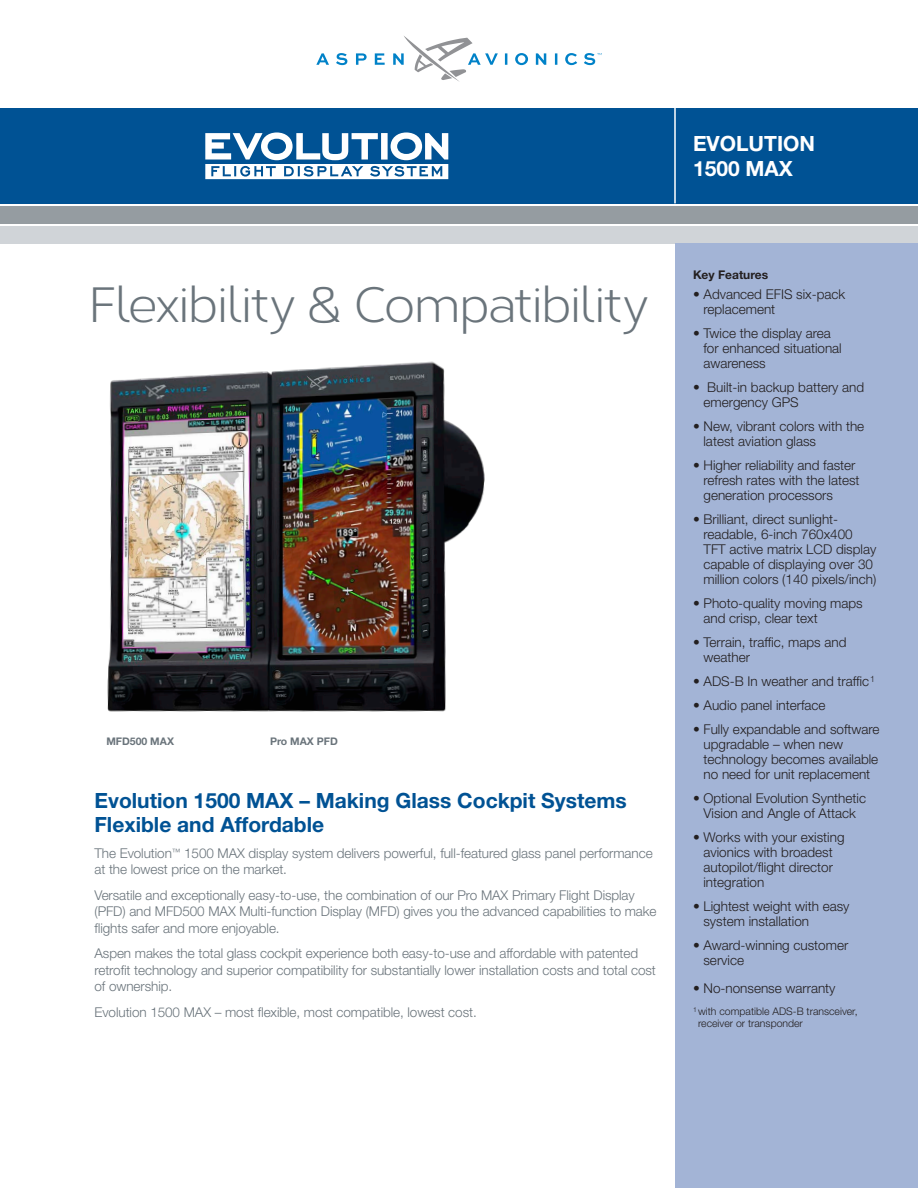
<style>
.page{position:relative;width:918px;height:1188px;background:#fff}
.page>*{position:absolute;margin:0;border:0;box-sizing:border-box;transform-origin:0 0}
.Headline_37{font:49.5px "Corbert";letter-spacing:-.04em;color:#6a747b}
.Subhead{font:700 21px/24px "Helvetica Neue LT Std";color:#005294}
.Product_Line{font:700 21px/25.2px "Helvetica Neue LT Std";color:#fff}
.t1{font:300 13.5px/15px "Helvetica Neue LT Std";color:#231f20}
.Body_9_11{font:300 13.5px/16.5px "Helvetica Neue LT Std";letter-spacing:-.005em;color:#6a747b}
.Key_Features{font:700 12px "Helvetica Neue LT Std";color:#231f20}
.Configurator{font:300 10.5px/12.6px "Helvetica Neue LT Std";color:#231f20}
.t2{font:700 10.5px "Helvetica Neue LT Std";color:#6a747b}
</style>
<div class="page">
<div style="left:0;top:206px;width:918px;height:18px;background:#959ca1"></div>
<div style="left:0;top:226px;width:918px;height:18px;background:#d0d4d8"></div>
<svg style="left:316px;top:36px;width:286px;height:46px"></svg>
<div style="left:0;top:108px;width:675px;height:95px;background:#005294"></div>
<svg style="left:205px;top:132px;width:243px;height:47px"></svg>
<div style="left:675px;top:244px;width:243px;height:944px;background:#a3b4d6"></div>
<div style="left:675px;top:108px;width:243px;height:95px;background:#005294"></div>
<img style="left:107px;top:361px;width:378px;height:351px">
<hr style="left:674px;top:108px;width:2px;height:95px;background:#fff">
<p class="Product_Line" style="left:693px;top:130px;width:124px">EVOLUTION<br>1500 MAX</p>
<p class="Headline_37" style="left:88px;top:269px;width:562px">Flexibility &amp; Compatibility</p>
<p class="t2" style="left:106px;top:735px;width:69px">MFD500 MAX</p>
<p class="t2" style="left:270px;top:735px;width:69px">Pro MAX PFD</p>
<p class="Subhead" style="left:94px;top:789px;width:534px">Evolution 1500 MAX – Making Glass Cockpit Systems<br>Flexible and Affordable</p>
<p class="Body_9_11" style="left:94px;top:845px;width:560px">The Evolution<sup>™</sup> 1500 MAX display system delivers powerful, full-featured glass panel performance at the lowest price on the market.</p>
<p class="Body_9_11" style="left:94px;top:887px;width:564px">Versatile and exceptionally easy-to-use, the combination of our Pro MAX Primary Flight Display (PFD) and MFD500 MAX Multi-function Display (MFD) gives you the advanced capabilities to make flights safer and more enjoyable.</p>
<p class="Body_9_11" style="left:94px;top:945px;width:563px">Aspen makes the total glass cockpit experience both easy-to-use and affordable with patented retrofit technology and superior compatibility for substantially lower installation costs and total cost of ownership.</p>
<p class="Body_9_11" style="left:94px;top:1004px;width:384px">Evolution 1500 MAX – most flexible, most compatible, lowest cost.</p>
<p class="Key_Features" style="left:693px;top:267px;width:77px">Key Features</p>
<p class="t1" style="left:704px;top:286px;width:143px;text-indent:-10px">• Advanced EFIS six-pack replacement</p>
<p class="t1" style="left:704px;top:325px;width:140px;text-indent:-10px">• Twice the display area for enhanced situational awareness</p>
<p class="t1" style="left:704px;top:379px;width:162px;text-indent:-10px">• Built-in backup battery and emergency GPS</p>
<p class="t1" style="left:704px;top:418px;width:162px;text-indent:-10px">• New, vibrant colors with the latest aviation glass</p>
<p class="t1" style="left:704px;top:457px;width:158px;text-indent:-10px">• Higher reliability and faster refresh rates with the latest generation processors</p>
<p class="t1" style="left:704px;top:511px;width:174px;text-indent:-10px">• Brilliant, direct sunlight&shy;readable, 6-inch 760x400<br>TFT active matrix LCD display capable of displaying over 30 million colors (140 pixels/inch)</p>
<p class="t1" style="left:704px;top:595px;width:161px;text-indent:-10px">• Photo-quality moving maps and crisp, clear text</p>
<p class="t1" style="left:704px;top:634px;width:145px;text-indent:-10px">• Terrain, traffic, maps and weather</p>
<p class="t1" style="left:693px;top:673px;width:184px">• ADS-B In weather and traffic<sup>1</sup></p>
<p class="t1" style="left:693px;top:697px;width:134px">• Audio panel interface</p>
<p class="t1" style="left:704px;top:721px;width:178px;text-indent:-10px">• Fully expandable and software upgradable – when new technology becomes available no need for unit replacement</p>
<p class="t1" style="left:693px;top:790px;width:175px;text-align:center">• Optional Evolution Synthetic<br>Vision and Angle of Attack</p>
<p class="t1" style="left:704px;top:829px;width:143px;text-indent:-10px">• Works with your existing avionics with broadest autopilot/flight director integration</p>
<p class="t1" style="left:704px;top:898px;width:148px;text-indent:-10px">• Lightest weight with easy system installation</p>
<p class="t1" style="left:704px;top:937px;width:146px;text-indent:-10px">• Award-winning customer service</p>
<p class="t1" style="left:693px;top:981px;width:144px">• No-nonsense warranty</p>
<p class="Configurator" style="left:698px;top:1005px;width:161px;text-indent:-5px"><sup>1</sup> with compatible ADS-B transceiver, receiver or transponder</p>
</div>
